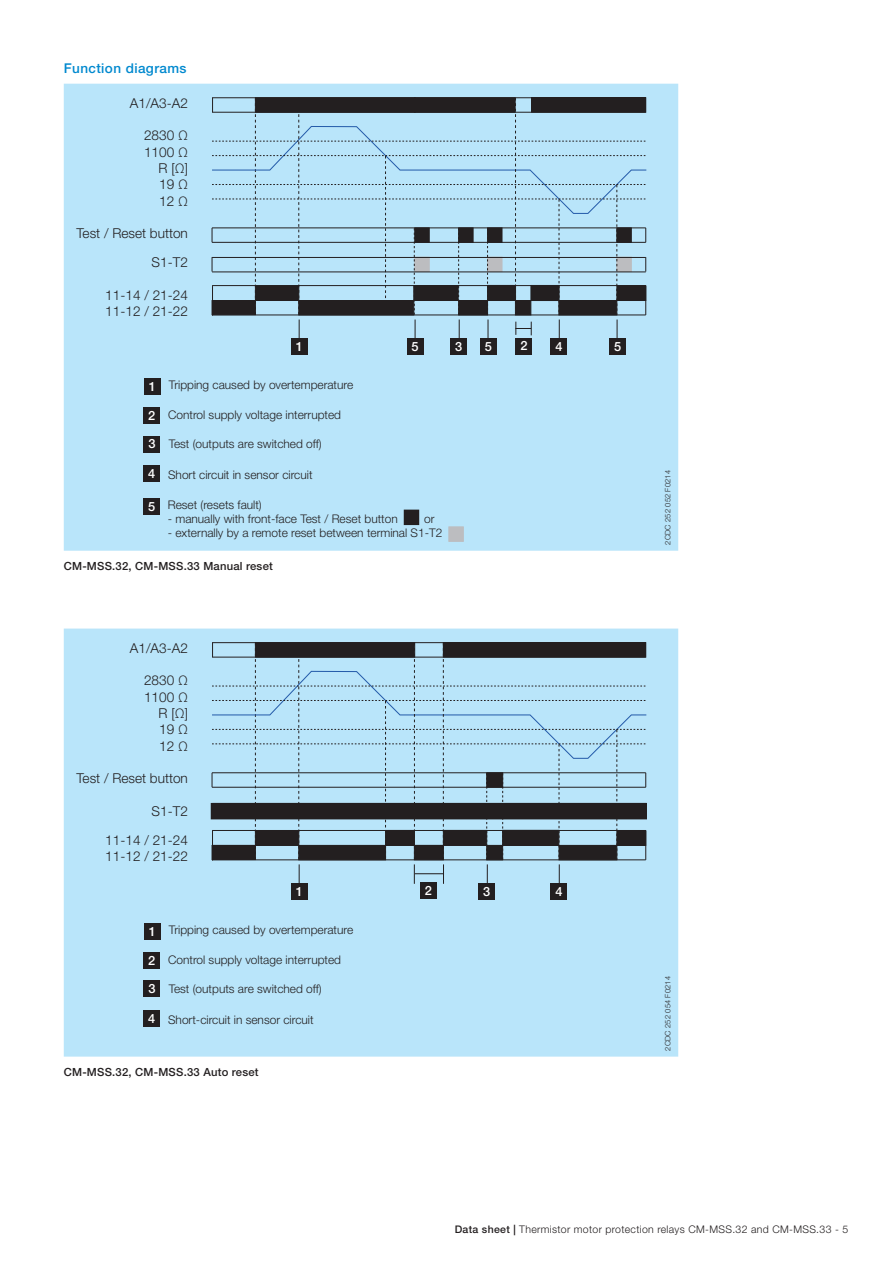
<style>
.page{position:relative;width:893px;height:1263px;background:#fff}
.page>*{position:absolute;margin:0;border:0;box-sizing:border-box;transform-origin:0 0}
.t1{font:300 13.65px/16.4px "Helvetica Neue LT Std";color:#231f20;text-align:right}
.Section_Title_Level{font:500 13.5px "Helvetica Neue LT Std";letter-spacing:.03em;color:#0089cf}
.t2{font:500 12.75px "Helvetica Neue LT Std";color:#fff}
.t3{font:300 11.85px "Helvetica Neue LT Std";color:#231f20}
.Bildunterschrift{font:500 11.25px "Helvetica Neue LT Std";letter-spacing:.02em;color:#231f20}
.t4{font:300 10.5px "Helvetica Neue LT Std";letter-spacing:.03em;color:#231f20}
.Bildnummer{font:300 7.5px "Helvetica Neue LT Std";letter-spacing:.02em;color:#231f20}
.s1{font-weight:500;font-size:12.75px;color:#fff}
.s2{font-weight:500}
</style>
<div class="page">
<div style="left:64px;top:84px;width:614px;height:467px;background:#b9e5fa"></div>
<div style="left:212px;top:97px;width:434px;height:428px;background:#b9e5fa"></div>
<div style="left:291px;top:338px;width:17px;height:17px;background:#231f20"></div>
<svg style="left:211px;top:98px;width:435px;height:241px;background:#a0c4d6"></svg>
<div style="left:450px;top:338px;width:17px;height:17px;background:#231f20"></div>
<div style="left:551px;top:338px;width:16px;height:17px;background:#231f20"></div>
<div style="left:407px;top:338px;width:16px;height:17px;background:#231f20"></div>
<div style="left:480px;top:338px;width:16px;height:17px;background:#231f20"></div>
<div style="left:609px;top:338px;width:17px;height:17px;background:#231f20"></div>
<div style="left:144px;top:378px;width:17px;height:16px;background:#231f20"></div>
<div style="left:144px;top:407px;width:16px;height:16px;background:#231f20"></div>
<div style="left:144px;top:436px;width:16px;height:16px;background:#231f20"></div>
<div style="left:144px;top:466px;width:16px;height:16px;background:#231f20"></div>
<div style="left:144px;top:498px;width:16px;height:16px;background:#231f20"></div>
<div style="left:449px;top:527px;width:14px;height:14px;background:#bcbdc0"></div>
<div style="left:516px;top:338px;width:16px;height:16px;background:#231f20"></div>
<div style="left:531px;top:285px;width:28px;height:16px;background:#231f20"></div>
<div style="left:515px;top:301px;width:16px;height:14px;background:#231f20"></div>
<div style="left:64px;top:628px;width:614px;height:428px;background:#b9e5fa"></div>
<hr style="left:212px;top:642px;width:434px;height:1px;background:#231f20">
<div style="left:291px;top:883px;width:17px;height:16px;background:#231f20"></div>
<div style="left:478px;top:883px;width:17px;height:16px;background:#231f20"></div>
<div style="left:551px;top:883px;width:16px;height:16px;background:#231f20"></div>
<div style="left:144px;top:923px;width:17px;height:16px;background:#231f20"></div>
<div style="left:144px;top:952px;width:16px;height:16px;background:#231f20"></div>
<div style="left:144px;top:981px;width:16px;height:16px;background:#231f20"></div>
<div style="left:144px;top:1010px;width:16px;height:17px;background:#231f20"></div>
<svg style="left:211px;top:643px;width:436px;height:241px;background:#98bacb"></svg>
<div style="left:420px;top:883px;width:16px;height:16px;background:#231f20"></div>
<hr style="left:212px;top:818px;width:434px;height:1px;background:#231f20">
<hr style="left:212px;top:803px;width:434px;height:1px;background:#231f20">
<p class="Section_Title_Level" style="left:64px;top:61px;width:124px">Function diagrams</p>
<p class="t1" style="left:130px;top:94px;width:59px">A1/A3-A2</p>
<p class="t1" style="left:144px;top:127px;width:45px">2830 Ω<br>1100 Ω<br>R [Ω]<br>19 Ω<br>12 Ω</p>
<p class="t1" style="left:77px;top:219px;width:113px;line-height:28.8px">Test / Reset button<br>S1-T2</p>
<p class="t1" style="left:105px;top:286px;width:84px;text-align:left">11-14 / 21-24<br>11-12 / 21-22</p>
<p class="t2" style="left:520px;top:338px;width:9px">2</p>
<p class="t2" style="left:296px;top:339px;width:9px">1</p>
<p class="t2" style="left:411px;top:339px;width:9px">5</p>
<p class="t2" style="left:455px;top:339px;width:9px">3</p>
<p class="t2" style="left:485px;top:339px;width:9px">5</p>
<p class="t2" style="left:555px;top:339px;width:9px">4</p>
<p class="t2" style="left:614px;top:339px;width:9px">5</p>
<p class="t3" style="left:149px;top:377px;width:206px"><span class="s1">1</span> Tripping caused by overtemperature</p>
<p class="t3" style="left:148px;top:408px;width:194px"><span class="s1">2</span> Control supply voltage interrupted</p>
<p class="t3" style="left:148px;top:437px;width:175px"><span class="s1">3</span> Test (outputs are switched off)</p>
<p class="t3" style="left:148px;top:467px;width:166px"><span class="s1">4</span> Short circuit in sensor circuit</p>
<p class="t2" style="left:148px;top:498px;width:9px">5</p>
<p class="t3" style="left:168px;top:497px;width:96px">Reset (resets fault)</p>
<p class="t3" style="left:168px;top:512px;width:232px">- manually with front-face Test / Reset button</p>
<p class="t3" style="left:424px;top:512px;width:12px">or</p>
<p class="t3" style="left:168px;top:526px;width:276px">- externally by a remote reset between terminal S1-T2</p>
<p class="Bildunterschrift" style="left:64px;top:559px;width:211px">CM-MSS.32, CM-MSS.33 Manual reset</p>
<p class="t1" style="left:130px;top:639px;width:59px">A1/A3-A2</p>
<p class="t1" style="left:144px;top:672px;width:45px">2830 Ω<br>1100 Ω<br>R [Ω]<br>19 Ω<br>12 Ω</p>
<p class="t1" style="left:77px;top:770px;width:113px">Test / Reset button</p>
<p class="t1" style="left:105px;top:796px;width:84px;line-height:28.8px">S1-T2<br>11-14 / 21-24</p>
<p class="t1" style="left:105px;top:848px;width:84px">11-12 / 21-22</p>
<p class="t2" style="left:425px;top:883px;width:9px">2</p>
<p class="t2" style="left:296px;top:883px;width:9px">1</p>
<p class="t2" style="left:483px;top:883px;width:9px">3</p>
<p class="t2" style="left:555px;top:883px;width:9px">4</p>
<p class="t3" style="left:149px;top:922px;width:206px"><span class="s1">1</span> Tripping caused by overtemperature</p>
<p class="t3" style="left:148px;top:952px;width:194px"><span class="s1">2</span> Control supply voltage interrupted</p>
<p class="t3" style="left:148px;top:981px;width:175px"><span class="s1">3</span> Test (outputs are switched off)</p>
<p class="t3" style="left:148px;top:1012px;width:167px"><span class="s1">4</span> Short-circuit in sensor circuit</p>
<p class="Bildunterschrift" style="left:64px;top:1065px;width:196px">CM-MSS.32, CM-MSS.33 Auto reset</p>
<p class="Bildnummer" style="left:663px;top:545px;width:76px;rotate:-90deg">2CDC 252 052 F0214</p>
<p class="Bildnummer" style="left:663px;top:1050px;width:76px;rotate:-90deg">2CDC 252 054 F0214</p>
<p class="t4" style="left:455px;top:1223px;width:395px"><span class="s2">Data sheet |</span> Thermistor motor protection relays CM-MSS.32 and CM-MSS.33 - 5</p>
</div>
